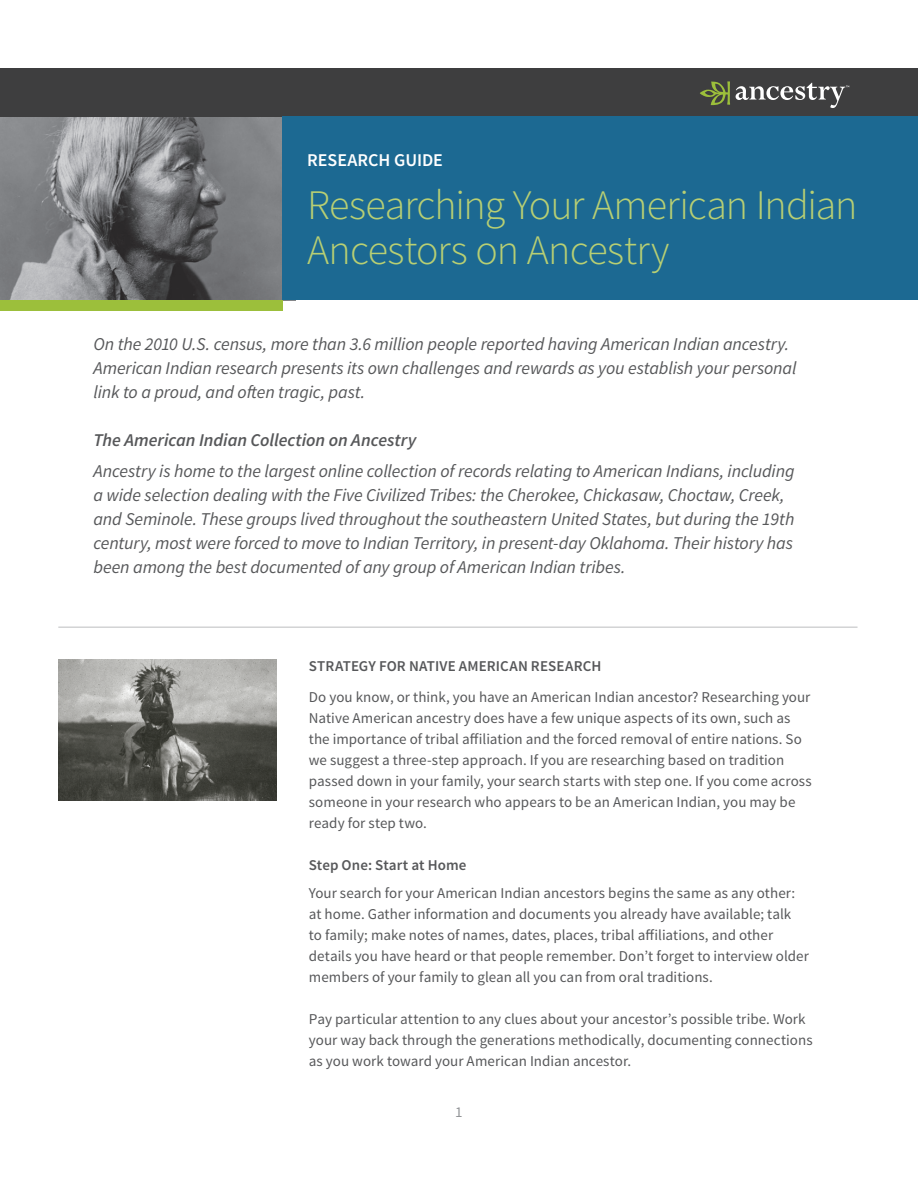
<style>
.page{position:relative;width:918px;height:1188px;background:#fff}
.page>*{position:absolute;margin:0;border:0;box-sizing:border-box;transform-origin:0 0}
.t1{font:300 42px/45px "Source Sans Pro";letter-spacing:-.025em;color:#b8cf73}
.t2{font:italic 18px/24px "Source Sans Pro";letter-spacing:-.01em;color:#57585a}
.t3{font:italic 600 18px "Source Sans Pro";letter-spacing:-.005em;color:#57585a}
.t4{font:600 18px "Source Sans Pro";letter-spacing:-.005em;color:#fff}
.t5{font:15px/21px "Source Sans Pro";letter-spacing:.005em;color:#57585a}
.t6{font:600 15px "Source Sans Pro";letter-spacing:.005em;color:#57585a}
.t7{font:15px "Source Sans Pro";color:#939598}
</style>
<div class="page">
<img style="left:0;top:117px;width:282px;height:183px">
<div style="left:0;top:68px;width:918px;height:49px;background:#3e3e3f"></div>
<svg style="left:700px;top:81px;width:30px;height:24px"></svg>
<svg style="left:736px;top:83px;width:113px;height:25px"></svg>
<div style="left:282px;top:117px;width:636px;height:183px;background:#1c6992"></div>
<div style="left:0;top:300px;width:282px;height:11px;background:#9cbf3b"></div>
<img style="left:58px;top:659px;width:219px;height:142px">
<hr style="left:58px;top:627px;width:800px;height:1px;background:#bcbdc0">
<p class="t4" style="left:307px;top:148px;width:137px">RESEARCH GUIDE</p>
<h1 class="t1" style="left:307px;top:183px;width:552px">Researching Your American Indian<br>Ancestors on Ancestry</h1>
<p class="t2" style="left:93px;top:332px;width:705px">On the 2010 U.S. census, more than 3.6 million people reported having American Indian ancestry.<br>American Indian research presents its own challenges and rewards as you establish your personal link to a proud, and often tragic, past.</p>
<p class="t3" style="left:93px;top:429px;width:324px">The American Indian Collection on Ancestry</p>
<p class="t2" style="left:93px;top:459px;width:703px">Ancestry is home to the largest online collection of records relating to American Indians, including a wide selection dealing with the Five Civilized Tribes: the Cherokee, Chickasaw, Choctaw, Creek, and Seminole. These groups lived throughout the southeastern United States, but during the 19th century, most were forced to move to Indian Territory, in present-day Oklahoma. Their history has been among the best documented of any group of American Indian tribes.</p>
<p class="t6" style="left:309px;top:656px;width:294px">STRATEGY FOR NATIVE AMERICAN RESEARCH</p>
<p class="t5" style="left:309px;top:687px;width:504px">Do you know, or think, you have an American Indian ancestor? Researching your Native American ancestry does have a few unique aspects of its own, such as the importance of tribal affiliation and the forced removal of entire nations. So we suggest a three-step approach. If you are researching based on tradition passed down in your family, your search starts with step one. If you come across someone in your research who appears to be an American Indian, you may be ready for step two.</p>
<p class="t6" style="left:309px;top:856px;width:159px">Step One: Start at Home</p>
<p class="t5" style="left:309px;top:883px;width:502px">Your search for your American Indian ancestors begins the same as any other: at home. Gather information and documents you already have available; talk<br>to family; make notes of names, dates, places, tribal affiliations, and other details you have heard or that people remember. Don’t forget to interview older members of your family to glean all you can from oral traditions.</p>
<p class="t5" style="left:309px;top:1009px;width:505px">Pay particular attention to any clues about your ancestor’s possible tribe. Work your way back through the generations methodically, documenting connections as you work toward your American Indian ancestor.</p>
<p class="t7" style="left:455px;top:1103px;width:9px">1</p>
</div>
